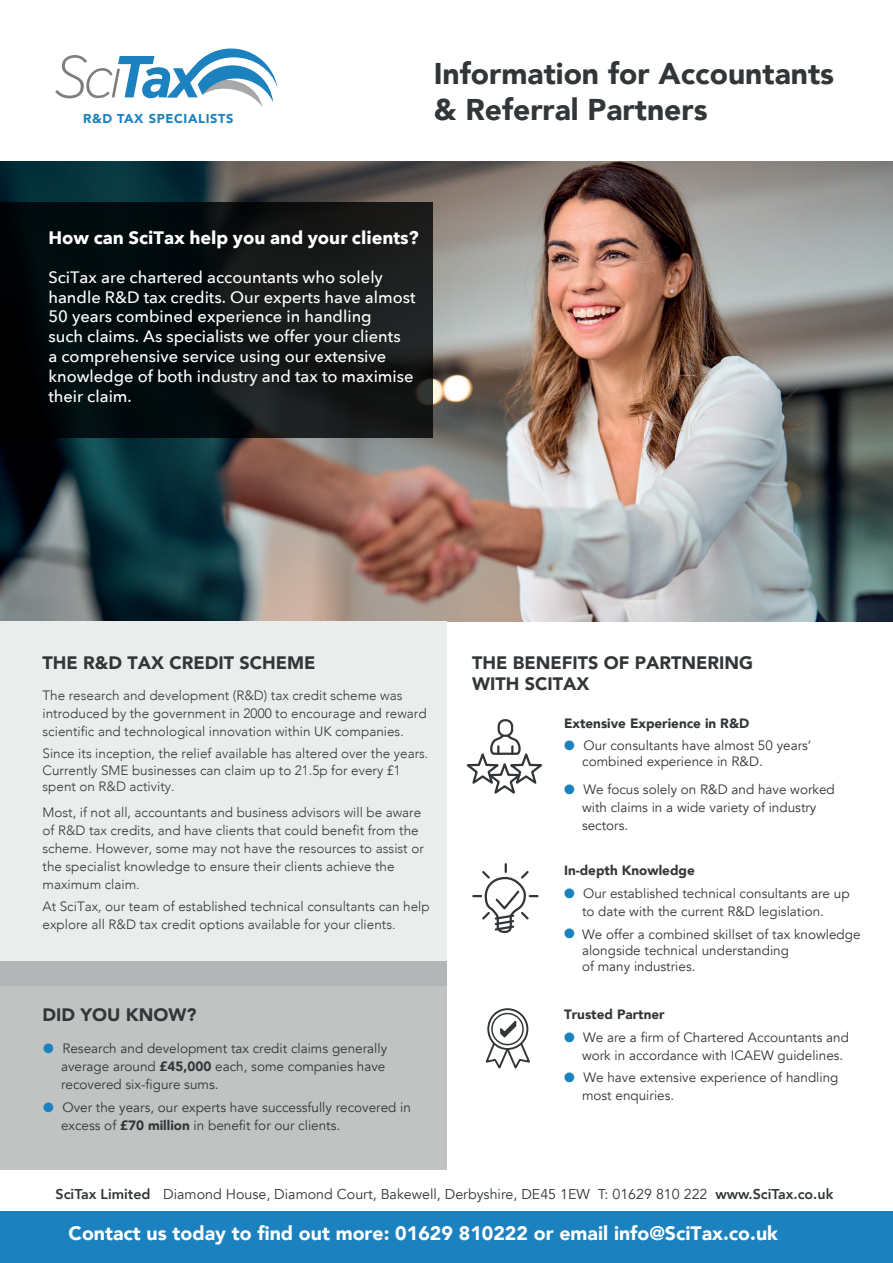
<style>
.page{position:relative;width:893px;height:1263px;background:#fff}
.page>*{position:absolute;margin:0;border:0;box-sizing:border-box;transform-origin:0 0}
.t1{font:900 30px/36px "Avenir";color:#323638}
.t2{font:900 19.5px "Avenir";color:#fff}
.t3{font:900 18px/21.6px "Avenir";color:#323638}
.t4{font:700 18px "Avenir Next";color:#fff}
.t5{font:500 16.5px/19.8px "Avenir Next";color:#fff}
.t6{font:14.25px "Avenir";color:#323638}
.t7{font:13.5px/18px "Avenir";color:#323638}
.t8{font:300 13.5px/18px "Avenir";color:#323638}
.t9{font:900 13.5px "Avenir";color:#323638}
.t10{font:900 12.9px "Avenir";letter-spacing:.05em;color:#1b81bf}
.s1{color:#1b81bf}
.s2{font-weight:900}
.s3{font-weight:800}
</style>
<div class="page">
<svg style="left:487px;top:1008px;width:41px;height:41px"></svg>
<img style="left:0;top:162px;width:893px;height:460px">
<div style="left:0;top:621px;width:446px;height:364px;background:#e9edec"></div>
<div style="left:0;top:961px;width:446px;height:209px;background:linear-gradient(to right,#bfc1c1,#bfc1c1)"></div>
<svg style="left:0;top:202px;width:433px;height:236px;fill:#060f10"></svg>
<svg style="left:55px;top:48px;width:222px;height:59px"></svg>
<div style="left:0;top:1211px;width:893px;height:52px;background:#1b81bf"></div>
<div style="left:498px;top:719px;width:15px;height:18px;border:2px solid #323638;border-radius:6px"></div>
<svg style="left:466px;top:730px;width:76px;height:64px"></svg>
<div style="left:487px;top:1008px;width:41px;height:42px;border:2px solid #323638;border-radius:50%"></div>
<svg style="left:492px;top:1013px;width:31px;height:31px"></svg>
<div style="left:491px;top:1013px;width:33px;height:32px;border:2px solid #323638;border-radius:50%"></div>
<svg style="left:485px;top:1018px;width:45px;height:51px"></svg>
<svg style="left:473px;top:864px;width:64px;height:69px"></svg>
<p class="t10" style="left:83px;top:108px;width:152px">R&amp;D TAX SPECIALISTS</p>
<h1 class="t1" style="left:434px;top:54px;width:402px">Information for Accountants &amp; Referral Partners</h1>
<h3 class="t4" style="left:48px;top:222px;width:372px">How can SciTax help you and your clients?</h3>
<p class="t5" style="left:48px;top:267px;width:369px">SciTax are chartered accountants who solely handle R&amp;D tax credits. Our experts have almost 50 years combined experience in handling<br>such claims. As specialists we offer your clients<br>a comprehensive service using our extensive knowledge of both industry and tax to maximise their claim.</p>
<h3 class="t3" style="left:43px;top:651px;width:274px">THE R&amp;D TAX CREDIT SCHEME</h3>
<p class="t8" style="left:43px;top:686px;width:386px">The research and development (R&amp;D) tax credit scheme was introduced by the government in 2000 to encourage and reward scientific and technological innovation within UK companies.</p>
<p class="t8" style="left:43px;top:746px;width:387px;line-height:16.2px">Since its inception, the relief available has altered over the years.<br>Currently SME businesses can claim up to 21.5p for every £1 spent on R&amp;D activity.</p>
<p class="t8" style="left:43px;top:803px;width:383px">Most, if not all, accountants and business advisors will be aware of R&amp;D tax credits, and have clients that could benefit from the scheme. However, some may not have the resources to assist or the specialist knowledge to ensure their clients achieve the maximum claim.</p>
<p class="t8" style="left:43px;top:898px;width:389px">At SciTax, our team of established technical consultants can help explore all R&amp;D tax credit options available for your clients.</p>
<h3 class="t3" style="left:43px;top:1004px;width:155px">DID YOU KNOW?</h3>
<p class="t7" style="left:61px;top:1040px;width:328px;text-indent:-18px"><span class="s1">●</span> Research and development tax credit claims generally average around <span class="s2">£45,000</span> each, some companies have recovered six-figure sums.</p>
<p class="t7" style="left:61px;top:1098px;width:351px;text-indent:-18px"><span class="s1">●</span> Over the years, our experts have successfully recovered in excess of <span class="s2">£70 million</span> in benefit for our clients.</p>
<h3 class="t3" style="left:472px;top:651px;width:282px">THE BENEFITS OF PARTNERING<br>WITH SCITAX</h3>
<p class="t9" style="left:564px;top:711px;width:187px">Extensive Experience in R&amp;D</p>
<p class="t7" style="left:582px;top:738px;width:231px;line-height:16.2px;text-indent:-18px"><span class="s1">●</span> Our consultants have almost 50 years’ combined experience in R&amp;D.</p>
<p class="t7" style="left:582px;top:781px;width:254px;text-indent:-18px"><span class="s1">●</span> We focus solely on R&amp;D and have worked with claims in a wide variety of industry sectors.</p>
<p class="t9" style="left:564px;top:859px;width:132px">In-depth Knowledge</p>
<p class="t7" style="left:564px;top:884px;width:287px;text-align:center"><span class="s1">●</span> Our established technical consultants are up to date with the current R&amp;D legislation.</p>
<p class="t7" style="left:582px;top:926px;width:280px;line-height:16.2px;text-indent:-18px"><span class="s1">●</span> We offer a combined skillset of tax knowledge alongside technical understanding<br>of many industries.</p>
<p class="t9" style="left:564px;top:1003px;width:102px">Trusted Partner</p>
<p class="t7" style="left:582px;top:1028px;width:268px;text-indent:-18px"><span class="s1">●</span> We are a firm of Chartered Accountants and work in accordance with ICAEW guidelines.</p>
<p class="t7" style="left:582px;top:1069px;width:258px;text-indent:-18px"><span class="s1">●</span> We have extensive experience of handling most enquiries.</p>
<p class="t6" style="left:56px;top:1185px;width:779px"><span class="s3">SciTax Limited</span> Diamond House, Diamond Court, Bakewell, Derbyshire, DE45 1EW T: 01629 810 222 <span class="s3">www.SciTax.co.uk</span></p>
<h2 class="t2" style="left:69px;top:1216px;width:711px">Contact us today to find out more: 01629 810222 or email info@SciTax.co.uk</h2>
</div>
